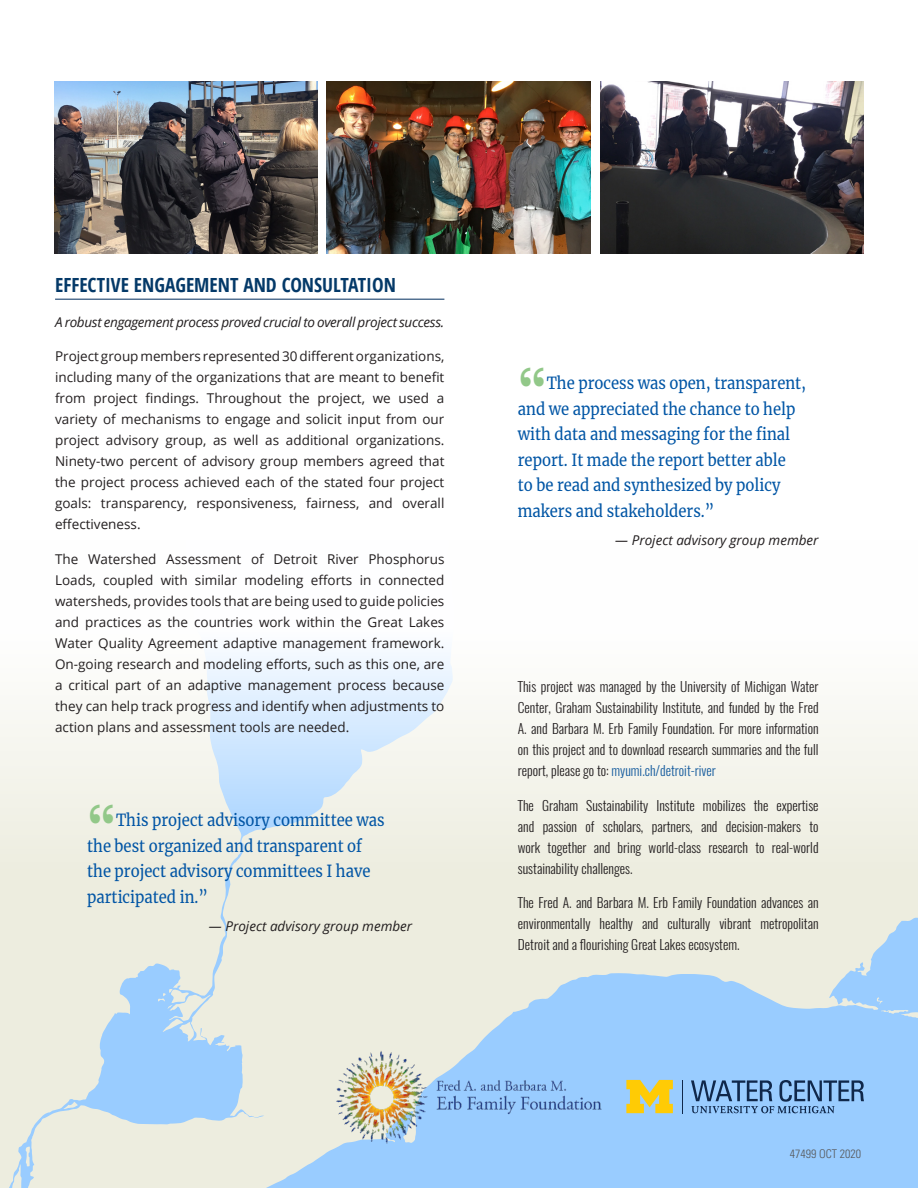
<style>
.page{position:relative;width:918px;height:1188px;background:#fff}
.page>*{position:absolute;margin:0;border:0;box-sizing:border-box;transform-origin:0 0}
.quote{font:700 54px "Baskerville";color:#92c889;scale:.9 1}
.Subtitle{font:700 19.5px "Open Sans Condensed";color:#043968}
.quote-2{font:16.5px/25.5px "Merriweather";color:#0155a5;scale:.9 1}
.t1{font:13.5px/21px "Open Sans";color:#231f20;text-align:justify}
.Content-condensed{font:300 13.5px/21px "Oswald";color:#231f20;text-align:justify}
.para-name{font:italic 13.5px "Open Sans";letter-spacing:-.025em;color:#231f20}
.para-name-2{font:italic 13.5px "Open Sans";color:#231f20}
.Hilite-BOX-tx-2{font:300 condensed 12px "Univers LT Std";color:#57585a}
.s1{color:#175d9e}
</style>
<div class="page">
<svg style="left:0;top:652px;width:918px;height:536px"></svg>
<svg style="left:877px;top:997px;width:41px;height:23px"></svg>
<svg style="left:10px;top:1147px;width:20px;height:41px"></svg>
<svg style="left:63px;top:1102px;width:15px;height:8px"></svg>
<svg style="left:158px;top:989px;width:53px;height:52px"></svg>
<img style="left:322px;top:1045px;width:291px;height:103px">
<hr style="left:682px;top:1080px;width:1px;height:33px;background:#10284b">
<svg style="left:626px;top:1080px;width:47px;height:33px"></svg>
<svg style="left:691px;top:1080px;width:173px;height:33px"></svg>
<hr style="left:55px;top:299px;width:389px;height:1px;background:#002d5e">
<img style="left:54px;top:81px;width:264px;height:172px">
<img style="left:327px;top:81px;width:264px;height:172px">
<img style="left:600px;top:81px;width:264px;height:172px">
<p class="Subtitle" style="left:55px;top:272px;width:342px">EFFECTIVE ENGAGEMENT AND CONSULTATION</p>
<p class="para-name" style="left:55px;top:313px;width:391px">A robust engagement process proved crucial to overall project success.</p>
<p class="t1" style="left:55px;top:345px;width:391px">Project group members represented 30 different organizations, including many of the organizations that are meant to benefit from project findings. Throughout the project, we used a variety of mechanisms to engage and solicit input from our project advisory group, as well as additional organizations.<br>Ninety-two percent of advisory group members agreed that the project process achieved each of the stated four project goals: transparency, responsiveness, fairness, and overall effectiveness.</p>
<p class="t1" style="left:55px;top:548px;width:391px">The Watershed Assessment of Detroit River Phosphorus Loads, coupled with similar modeling efforts in connected watersheds, provides tools that are being used to guide policies and practices as the countries work within the Great Lakes Water Quality Agreement adaptive management framework.<br>On-going research and modeling efforts, such as this one, are a critical part of an adaptive management process because they can help track progress and identify when adjustments to action plans and assessment tools are needed.</p>
<p class="quote" style="left:87px;top:786px;width:34px">“</p>
<p class="quote-2" style="left:87px;top:807px;width:332px;text-indent:29px">This project advisory committee was the best organized and transparent of the project advisory committees I have participated in.”</p>
<p class="para-name-2" style="left:209px;top:917px;width:205px">— Project advisory group member</p>
<p class="quote" style="left:518px;top:349px;width:34px">“</p>
<p class="quote-2" style="left:518px;top:370px;width:322px;text-indent:29px">The process was open, transparent, and we appreciated the chance to help with data and messaging for the final report. It made the report better able<br>to be read and synthesized by policy makers and stakeholders.”</p>
<p class="para-name-2" style="left:615px;top:530px;width:205px">— Project advisory group member</p>
<p class="Content-condensed" style="left:518px;top:675px;width:302px">This project was managed by the University of Michigan Water Center, Graham Sustainability Institute, and funded by the Fred A. and Barbara M. Erb Family Foundation. For more information on this project and to download research summaries and the full report, please go to: <span class="s1">myumi.ch/detroit-river</span></p>
<p class="Content-condensed" style="left:518px;top:793px;width:302px">The Graham Sustainability Institute mobilizes the expertise and passion of scholars, partners, and decision-makers to work together and bring world-class research to real-world sustainability challenges.</p>
<p class="Content-condensed" style="left:518px;top:891px;width:302px">The Fred A. and Barbara M. Erb Family Foundation advances an environmentally healthy and culturally vibrant metropolitan Detroit and a flourishing Great Lakes ecosystem.</p>
<p class="Hilite-BOX-tx-2" style="left:790px;top:1146px;width:73px">47499 OCT 2020</p>
</div>
